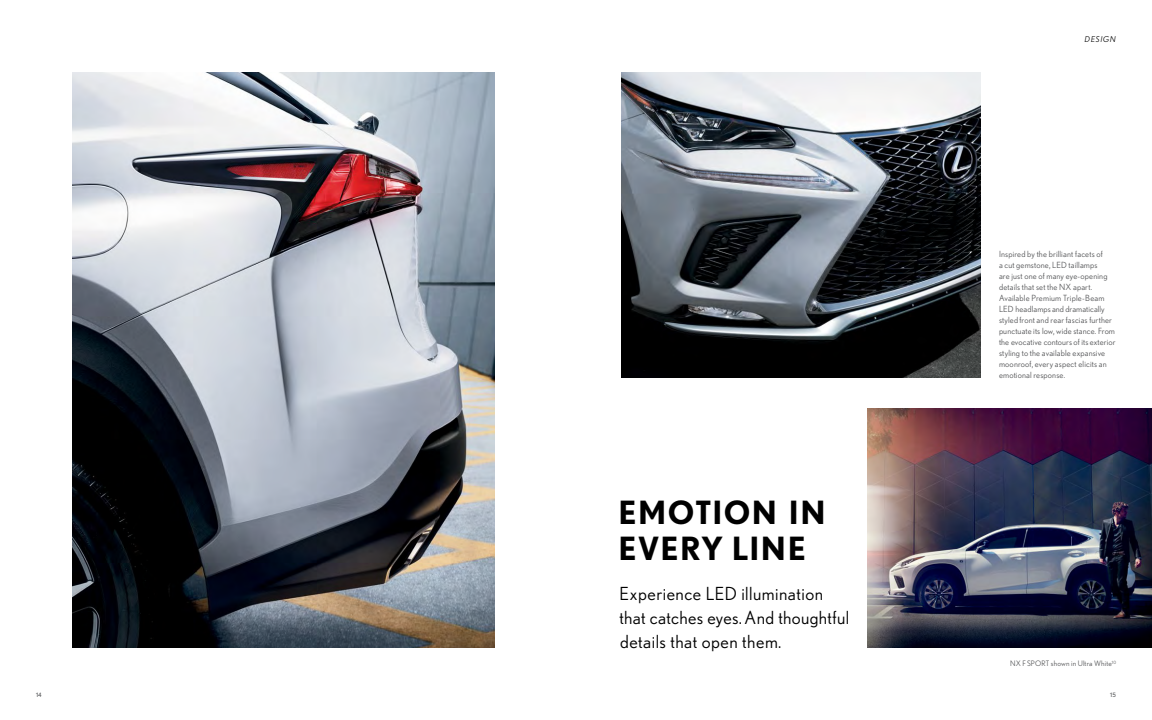
<style>
.page{position:relative;width:1152px;height:720px;background:#fff}
.page>*{position:absolute;margin:0;border:0;box-sizing:border-box;transform-origin:0 0}
.Large_Headline{font:700 32px/36px "Nobel";letter-spacing:.04em;color:#000}
.Large_Subhead_100K{font:18px/24px "Nobel";letter-spacing:.025em;color:#000}
.Body_Copy_80K{font:8.5px/11px "Nobel";letter-spacing:.015em;color:#58595b}
.Section_Head{font:italic 8px "Nobel";letter-spacing:.1em;color:#000}
.Cutline{font:7.5px "Nobel";letter-spacing:.02em;color:#58595b}
.t1{font:6px "Nobel";color:#58595b}
</style>
<div class="page">
<img style="left:72px;top:72px;width:423px;height:576px">
<img style="left:621px;top:72px;width:360px;height:306px">
<img style="left:868px;top:409px;width:284px;height:239px">
<p class="Section_Head" style="left:1085px;top:34px;width:33px">DESIGN</p>
<p class="Large_Headline" style="left:619px;top:494px;width:208px">EMOTION IN<br>EVERY LINE</p>
<p class="Large_Subhead_100K" style="left:619px;top:582px;width:231px">Experience LED illumination that catches eyes. And thoughtful details that open them.</p>
<p class="Body_Copy_80K" style="left:999px;top:248px;width:118px">Inspired by the brilliant facets of<br>a cut gemstone, LED taillamps<br>are just one of many eye-opening details that set the NX apart.<br>Available Premium Triple-Beam<br>LED headlamps and dramatically styled front and rear fascias further punctuate its low, wide stance. From the evocative contours of its exterior styling to the available expansive moonroof, every aspect elicits an emotional response.</p>
<p class="Cutline" style="left:1010px;top:659px;width:107px">NX F SPORT shown in Ultra White<sup>10</sup></p>
<p class="t1" style="left:36px;top:692px;width:7px">14</p>
<p class="t1" style="left:1110px;top:692px;width:7px">15</p>
</div>
